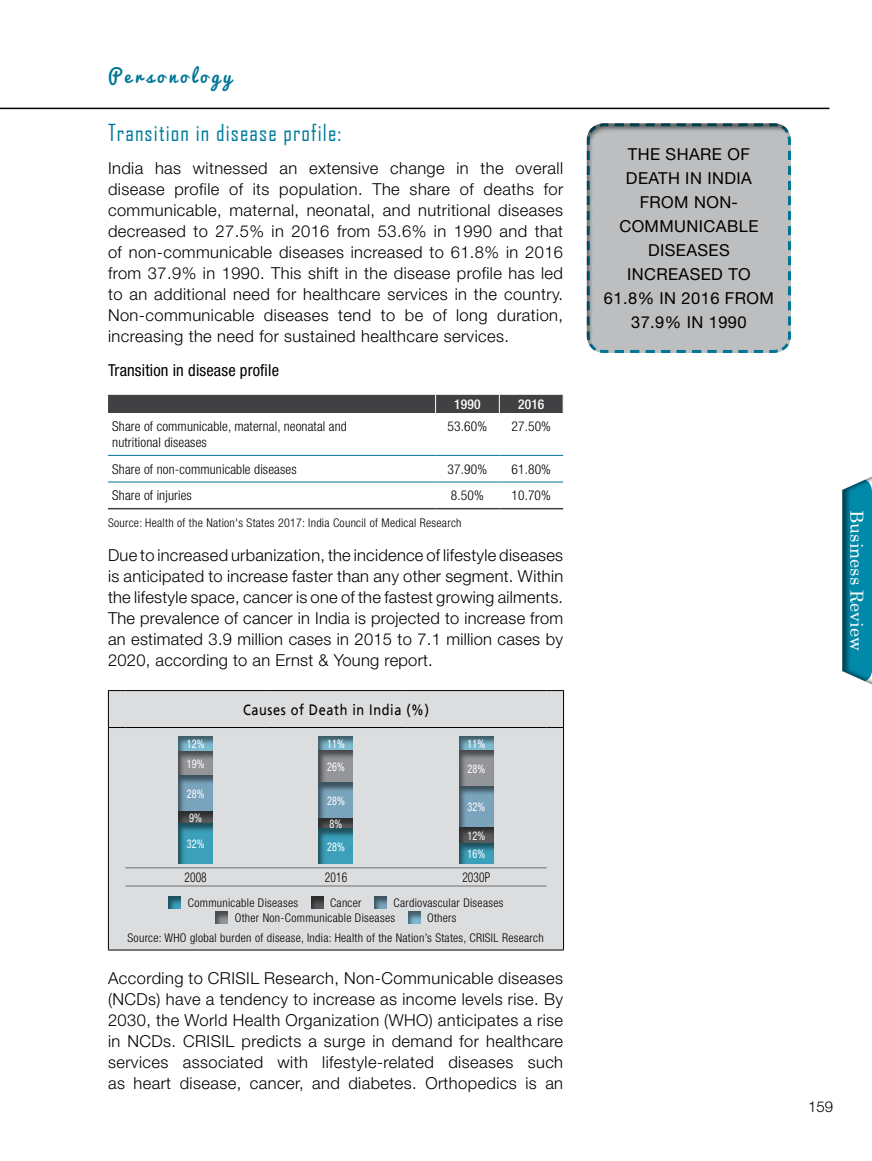
<style>
.page{position:relative;width:872px;height:1161px;background:#fff}
.page>*{position:absolute;margin:0;border:0;box-sizing:border-box;transform-origin:0 0}
.t1{font:22.5px "Agency FB";letter-spacing:.05em;color:#007c9d}
.t2{font:18px "Century Schoolbook";color:#fff}
.t3{font:18px "Pacifico";letter-spacing:.2em;color:#007697}
.t4{font:300 16.5px/21px "Helvetica Neue LT Std";letter-spacing:.025em;color:#000;text-align:justify}
.t5{font:16.5px "Helvetica Neue LT Std";letter-spacing:.025em;color:#000}
.t6{font:condensed 16.5px "Helvetica Neue LT Std";letter-spacing:.01em;color:#000}
.t7{font:500 15px "AG Foreigner Roman";letter-spacing:.05em;color:#000;scale:.85 1}
.t8{font:300 15px "Helvetica Neue LT Std";color:#000}
.t9{font:300 condensed 13.5px/15.8px "Helvetica Neue LT Std";letter-spacing:.01em;color:#000}
.t10{font:300 condensed 13.5px "Helvetica Neue LT Std";letter-spacing:.01em;color:#000;scale:.85 1}
.t11{font:500 condensed 13.5px "Helvetica Neue LT Std";letter-spacing:.01em;color:#fff}
.t12{font:300 condensed 12px/15px "Helvetica Neue LT Std";letter-spacing:.025em;color:#000}
.t13{font:condensed 12px "Helvetica Neue LT Std";letter-spacing:.01em;color:#fff;scale:.85 1}
</style>
<div class="page">
<hr style="left:0;top:108px;width:872px;height:1px;background:#000">
<hr style="left:108px;top:508px;width:327px;height:1px;background:#414042">
<hr style="left:435px;top:508px;width:64px;height:1px;background:#414042">
<hr style="left:499px;top:508px;width:64px;height:1px;background:#414042">
<hr style="left:108px;top:455px;width:327px;height:1px;background:#007697">
<hr style="left:435px;top:455px;width:64px;height:1px;background:#007697">
<hr style="left:499px;top:455px;width:64px;height:1px;background:#007697">
<hr style="left:108px;top:482px;width:327px;height:1px;background:#007697">
<hr style="left:435px;top:482px;width:64px;height:1px;background:#007697">
<hr style="left:499px;top:482px;width:64px;height:1px;background:#007697">
<div style="left:108px;top:395px;width:456px;height:18px;background:#414042"></div>
<div style="left:109px;top:691px;width:454px;height:258px;background:#dcddde"></div>
<svg style="left:108px;top:690px;width:17px;height:1px"></svg>
<hr style="left:108px;top:691px;width:1px;height:36px;background:#000">
<hr style="left:125px;top:690px;width:141px;height:1px;background:#000">
<hr style="left:266px;top:690px;width:140px;height:1px;background:#000">
<hr style="left:406px;top:690px;width:140px;height:1px;background:#000">
<svg style="left:546px;top:690px;width:18px;height:1px"></svg>
<hr style="left:563px;top:691px;width:1px;height:36px;background:#000">
<hr style="left:108px;top:728px;width:1px;height:140px;background:#000">
<hr style="left:563px;top:728px;width:1px;height:140px;background:#000">
<hr style="left:108px;top:886px;width:1px;height:63px;background:#000">
<hr style="left:563px;top:886px;width:1px;height:63px;background:#000">
<svg style="left:108px;top:949px;width:17px;height:1px"></svg>
<hr style="left:125px;top:949px;width:141px;height:1px;background:#000">
<hr style="left:266px;top:949px;width:140px;height:1px;background:#000">
<hr style="left:406px;top:949px;width:140px;height:1px;background:#000">
<svg style="left:546px;top:949px;width:18px;height:1px"></svg>
<svg style="left:108px;top:868px;width:1px;height:18px"></svg>
<svg style="left:563px;top:868px;width:1px;height:18px"></svg>
<svg style="left:108px;top:727px;width:17px;height:1px"></svg>
<hr style="left:125px;top:727px;width:141px;height:1px;background:#000">
<hr style="left:266px;top:727px;width:140px;height:1px;background:#000">
<hr style="left:406px;top:727px;width:140px;height:1px;background:#000">
<svg style="left:546px;top:727px;width:18px;height:1px"></svg>
<hr style="left:125px;top:867px;width:141px;height:1px;background:#6d6e71">
<hr style="left:266px;top:867px;width:140px;height:1px;background:#6d6e71">
<hr style="left:406px;top:867px;width:140px;height:1px;background:#6d6e71">
<hr style="left:125px;top:885px;width:141px;height:1px;background:#6d6e71">
<hr style="left:266px;top:885px;width:140px;height:1px;background:#6d6e71">
<hr style="left:406px;top:885px;width:140px;height:1px;background:#6d6e71">
<div style="left:164px;top:724px;width:61px;height:29px;background:#000;opacity:.5"></div>
<div style="left:165px;top:739px;width:60px;height:38px;background:#000;opacity:.5"></div>
<div style="left:164px;top:765px;width:61px;height:48px;background:#000;opacity:.5"></div>
<div style="left:164px;top:800px;width:61px;height:24px;background:#000;opacity:.5"></div>
<div style="left:164px;top:811px;width:61px;height:54px;background:#000;opacity:.5"></div>
<div style="left:305px;top:724px;width:61px;height:27px;background:#000;opacity:.5"></div>
<div style="left:305px;top:739px;width:60px;height:45px;background:#000;opacity:.5"></div>
<div style="left:304px;top:771px;width:61px;height:48px;background:#000;opacity:.5"></div>
<div style="left:304px;top:807px;width:61px;height:23px;background:#000;opacity:.5"></div>
<div style="left:305px;top:817px;width:61px;height:48px;background:#000;opacity:.5"></div>
<div style="left:445px;top:724px;width:61px;height:27px;background:#000;opacity:.5"></div>
<div style="left:445px;top:739px;width:60px;height:48px;background:#000;opacity:.5"></div>
<div style="left:444px;top:774px;width:61px;height:54px;background:#000;opacity:.5"></div>
<div style="left:445px;top:816px;width:61px;height:28px;background:#000;opacity:.5"></div>
<div style="left:445px;top:832px;width:61px;height:33px;background:#000;opacity:.5"></div>
<div style="left:154px;top:884px;width:41px;height:27px;background:#000;opacity:.5"></div>
<div style="left:296px;top:885px;width:40px;height:27px;background:#000;opacity:.5"></div>
<div style="left:360px;top:885px;width:39px;height:26px;background:#000;opacity:.5"></div>
<div style="left:201px;top:899px;width:39px;height:27px;background:#000;opacity:.5"></div>
<div style="left:393px;top:899px;width:41px;height:27px;background:#000;opacity:.5"></div>
<div style="left:572px;top:112px;width:231px;height:244px;background:#000;opacity:.5"></div>
<svg style="left:829px;top:107px;width:43px;height:578px"></svg>
<p class="t3" style="left:108px;top:66px;width:125px">Personology</p>
<h1 class="t1" style="left:108px;top:118px;width:235px">Transition in disease profile:</h1>
<p class="t4" style="left:108px;top:158px;width:457px">India has witnessed an extensive change in the overall disease profile of its population. The share of deaths for communicable, maternal, neonatal, and nutritional diseases decreased to 27.5% in 2016 from 53.6% in 1990 and that of non-communicable diseases increased to 61.8% in 2016 from 37.9% in 1990. This shift in the disease profile has led to an additional need for healthcare services in the country.<br>Non-communicable diseases tend to be of long duration, increasing the need for sustained healthcare services.</p>
<p class="t6" style="left:108px;top:361px;width:172px">Transition in disease profile</p>
<p class="t11" style="left:454px;top:396px;width:28px">1990</p>
<p class="t11" style="left:518px;top:396px;width:28px">2016</p>
<p class="t9" style="left:112px;top:418px;width:236px">Share of communicable, maternal, neonatal and nutritional diseases</p>
<p class="t9" style="left:447px;top:418px;width:41px">53.60%</p>
<p class="t9" style="left:511px;top:418px;width:41px">27.50%</p>
<p class="t9" style="left:112px;top:461px;width:186px">Share of non-communicable diseases</p>
<p class="t9" style="left:447px;top:461px;width:41px">37.90%</p>
<p class="t9" style="left:511px;top:461px;width:41px">61.80%</p>
<p class="t9" style="left:112px;top:487px;width:81px">Share of injuries</p>
<p class="t9" style="left:451px;top:487px;width:34px">8.50%</p>
<p class="t9" style="left:511px;top:487px;width:41px">10.70%</p>
<p class="t12" style="left:108px;top:515px;width:355px">Source: Health of the Nation's States 2017: India Council of Medical Research</p>
<p class="t4" style="left:108px;top:544px;width:456px">Due to increased urbanization, the incidence of lifestyle diseases is anticipated to increase faster than any other segment. Within the lifestyle space, cancer is one of the fastest growing ailments.<br>The prevalence of cancer in India is projected to increase from an estimated 3.9 million cases in 2015 to 7.1 million cases by 2020, according to an Ernst &amp; Young report.</p>
<p class="t7" style="left:243px;top:701px;width:220px">Causes of Death in India (%)</p>
<p class="t13" style="left:187px;top:737px;width:22px">12%</p>
<p class="t13" style="left:187px;top:757px;width:22px">19%</p>
<p class="t13" style="left:187px;top:787px;width:22px">28%</p>
<p class="t13" style="left:189px;top:810px;width:16px">9%</p>
<p class="t13" style="left:187px;top:837px;width:22px">32%</p>
<p class="t13" style="left:327px;top:736px;width:22px">11%</p>
<p class="t13" style="left:327px;top:760px;width:22px">26%</p>
<p class="t13" style="left:327px;top:794px;width:22px">28%</p>
<p class="t13" style="left:329px;top:817px;width:16px">8%</p>
<p class="t13" style="left:327px;top:839px;width:22px">28%</p>
<p class="t13" style="left:467px;top:736px;width:22px">11%</p>
<p class="t13" style="left:467px;top:761px;width:22px">28%</p>
<p class="t13" style="left:467px;top:800px;width:22px">32%</p>
<p class="t13" style="left:467px;top:828px;width:22px">12%</p>
<p class="t13" style="left:467px;top:847px;width:22px">16%</p>
<p class="t10" style="left:184px;top:869px;width:28px">2008</p>
<p class="t10" style="left:325px;top:869px;width:28px">2016</p>
<p class="t10" style="left:462px;top:869px;width:34px">2030P</p>
<p class="t12" style="left:188px;top:895px;width:112px">Communicable Diseases</p>
<p class="t12" style="left:330px;top:895px;width:33px">Cancer</p>
<p class="t12" style="left:235px;top:895px;width:270px;text-indent:159px">Cardiovascular Diseases<br>Other Non-Communicable Diseases</p>
<p class="t12" style="left:128px;top:908px;width:417px;line-height:19.2px;text-indent:299px">Others<br>Source: WHO global burden of disease, India: Health of the Nation’s States, CRISIL Research</p>
<p class="t4" style="left:108px;top:967px;width:457px">According to CRISIL Research, Non-Communicable diseases (NCDs) have a tendency to increase as income levels rise. By 2030, the World Health Organization (WHO) anticipates a rise in NCDs. CRISIL predicts a surge in demand for healthcare services associated with lifestyle-related diseases such as heart disease, cancer, and diabetes. Orthopedics is an</p>
<p class="t5" style="left:628px;top:144px;width:12px">THE</p>
<p class="t5" style="left:665px;top:144px;width:13px">SHARE</p>
<p class="t5" style="left:727px;top:144px;width:12px">OF</p>
<p class="t5" style="left:626px;top:168px;width:12px">DEATH</p>
<p class="t5" style="left:685px;top:168px;width:32px">IN INDIA</p>
<p class="t5" style="left:639px;top:192px;width:13px">FROM</p>
<p class="t5" style="left:694px;top:192px;width:13px">NON</p>
<p class="t5" style="left:731px;top:192px;width:8px">-</p>
<p class="t5" style="left:619px;top:216px;width:13px">COMMUNICABLE</p>
<p class="t5" style="left:648px;top:240px;width:11px">DISEASES</p>
<p class="t5" style="left:627px;top:264px;width:12px">INCREASED</p>
<p class="t5" style="left:728px;top:264px;width:12px">TO</p>
<p class="t5" style="left:604px;top:288px;width:134px">61.8% IN 2016 FROM</p>
<p class="t5" style="left:631px;top:312px;width:117px">37.9% IN 1990</p>
<p class="t2" style="left:872px;top:510px;width:142px;rotate:90deg">Business Review</p>
<p class="t8" style="left:808px;top:1097px;width:27px">159</p>
</div>
